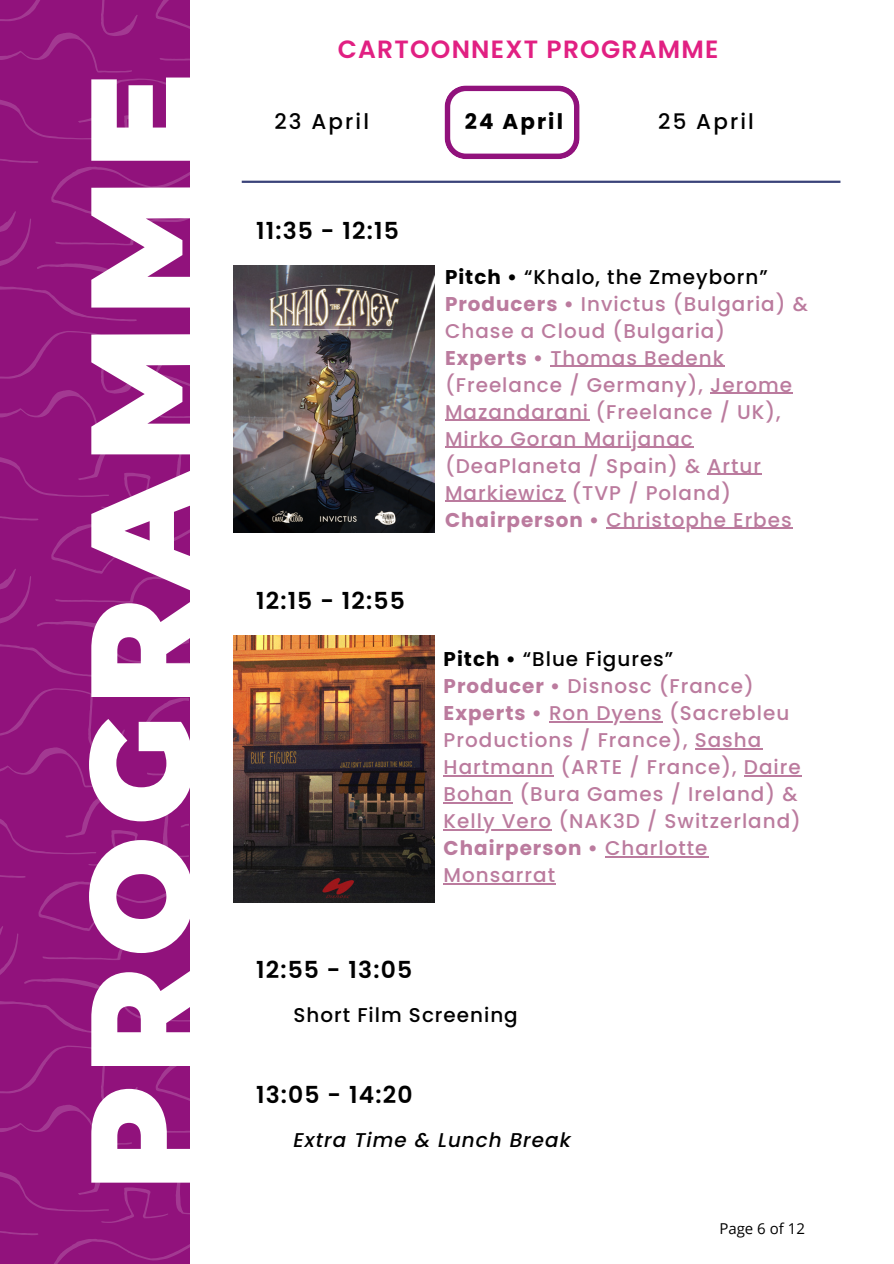
<style>
.page{position:relative;width:894px;height:1264px;background:#fff}
.page>*{position:absolute;margin:0;border:0;box-sizing:border-box;transform-origin:0 0}
.t1{font:900 142.95px "Montserrat";letter-spacing:.075em;color:#fff}
.t2{font:600 24.9px "Poppins";letter-spacing:.05em;color:#e12082}
.t3{font:600 23.4px "Poppins";letter-spacing:.05em;color:#000}
.t4{font:500 21.45px "Poppins";letter-spacing:.1em;color:#000}
.t5{font:700 21.45px "Poppins";letter-spacing:.1em;color:#000}
.t6{font:500 19.95px/27px "Poppins";letter-spacing:.05em;color:#bb7b9e}
.t7{font:italic 500 19.95px "Poppins";letter-spacing:.05em;color:#000}
.t8{font:500 19.95px "Poppins";letter-spacing:.05em;color:#000}
.t9{font:15px "Open Sans";color:#000}
.s1{font-weight:700;color:#000}
.s2{color:#000}
.s3{font-weight:700}
</style>
<div class="page">
<div style="left:0;top:0;width:190px;height:1263px;background:#91127c"></div>
<svg style="left:0;top:0;width:190px;height:321px"></svg>
<svg style="left:0;top:331px;width:190px;height:347px"></svg>
<svg style="left:0;top:688px;width:190px;height:347px"></svg>
<svg style="left:0;top:1045px;width:190px;height:218px"></svg>
<svg style="left:444px;top:85px;width:135px;height:74px"></svg>
<hr style="left:242px;top:181px;width:598px;height:2px;background:#3a4379">
<hr style="left:550px;top:366px;width:174px;height:1px;background:#bb7b9e">
<hr style="left:710px;top:393px;width:82px;height:1px;background:#bb7b9e">
<hr style="left:445px;top:420px;width:144px;height:1px;background:#bb7b9e">
<hr style="left:445px;top:447px;width:248px;height:1px;background:#bb7b9e">
<hr style="left:707px;top:474px;width:54px;height:1px;background:#bb7b9e">
<hr style="left:445px;top:501px;width:120px;height:1px;background:#bb7b9e">
<hr style="left:606px;top:528px;width:186px;height:1px;background:#bb7b9e">
<img style="left:233px;top:266px;width:201px;height:266px">
<hr style="left:549px;top:721px;width:113px;height:1px;background:#bb7b9e">
<hr style="left:694px;top:748px;width:68px;height:1px;background:#bb7b9e">
<hr style="left:443px;top:775px;width:111px;height:1px;background:#bb7b9e">
<hr style="left:743px;top:775px;width:58px;height:1px;background:#bb7b9e">
<hr style="left:443px;top:802px;width:70px;height:1px;background:#bb7b9e">
<hr style="left:443px;top:829px;width:109px;height:1px;background:#bb7b9e">
<hr style="left:605px;top:856px;width:103px;height:1px;background:#bb7b9e">
<hr style="left:443px;top:883px;width:113px;height:1px;background:#bb7b9e">
<img style="left:233px;top:635px;width:201px;height:267px">
<p class="t1" style="left:53px;top:1190px;width:1119px;rotate:-90deg">PROGRAMME</p>
<p class="t2" style="left:337px;top:31px;width:382px">CARTOONNEXT PROGRAMME</p>
<h3 class="t4" style="left:274px;top:107px;width:96px">23 April</h3>
<p class="t5" style="left:464px;top:107px;width:100px">24 April</p>
<p class="t4" style="left:658px;top:107px;width:97px">25 April</p>
<p class="t3" style="left:256px;top:214px;width:144px">11:35 - 12:15</p>
<p class="t3" style="left:256px;top:584px;width:150px">12:15 - 12:55</p>
<p class="t6" style="left:445px;top:263px;width:364px"><span class="s1">Pitch •</span> <span class="s2">“Khalo, the Zmeyborn”<br></span><span class="s3">Producers •</span> Invictus (Bulgaria) &amp;<br>Chase a Cloud (Bulgaria)<br><span class="s3">Experts •</span> Thomas Bedenk (Freelance / Germany), Jerome<br>Mazandarani (Freelance / UK),</p>
<p class="t6" style="left:445px;top:425px;width:348px">Mirko Goran Marijanac (DeaPlaneta / Spain) &amp; Artur<br>Markiewicz (TVP / Poland)<br><span class="s3">Chairperson •</span> Christophe Erbes</p>
<p class="t6" style="left:443px;top:645px;width:347px"><span class="s1">Pitch •</span> <span class="s2">“Blue Figures”<br></span><span class="s3">Producer •</span> Disnosc (France)<br><span class="s3">Experts •</span> Ron Dyens (Sacrebleu</p>
<p class="t6" style="left:443px;top:726px;width:358px">Productions / France), Sasha<br>Hartmann (ARTE / France), Daire<br>Bohan (Bura Games / Ireland) &amp;</p>
<p class="t6" style="left:443px;top:807px;width:359px">Kelly Vero (NAK3D / Switzerland)<br><span class="s3">Chairperson •</span> Charlotte<br>Monsarrat</p>
<h1 class="t3" style="left:256px;top:953px;width:157px">12:55 - 13:05</h1>
<p class="t8" style="left:293px;top:1000px;width:226px">Short Film Screening</p>
<p class="t3" style="left:256px;top:1078px;width:158px">13:05 - 14:20</p>
<p class="t7" style="left:293px;top:1125px;width:279px">Extra Time &amp; Lunch Break</p>
<p class="t9" style="left:719px;top:1217px;width:87px">Page 6 of 12</p>
</div>
